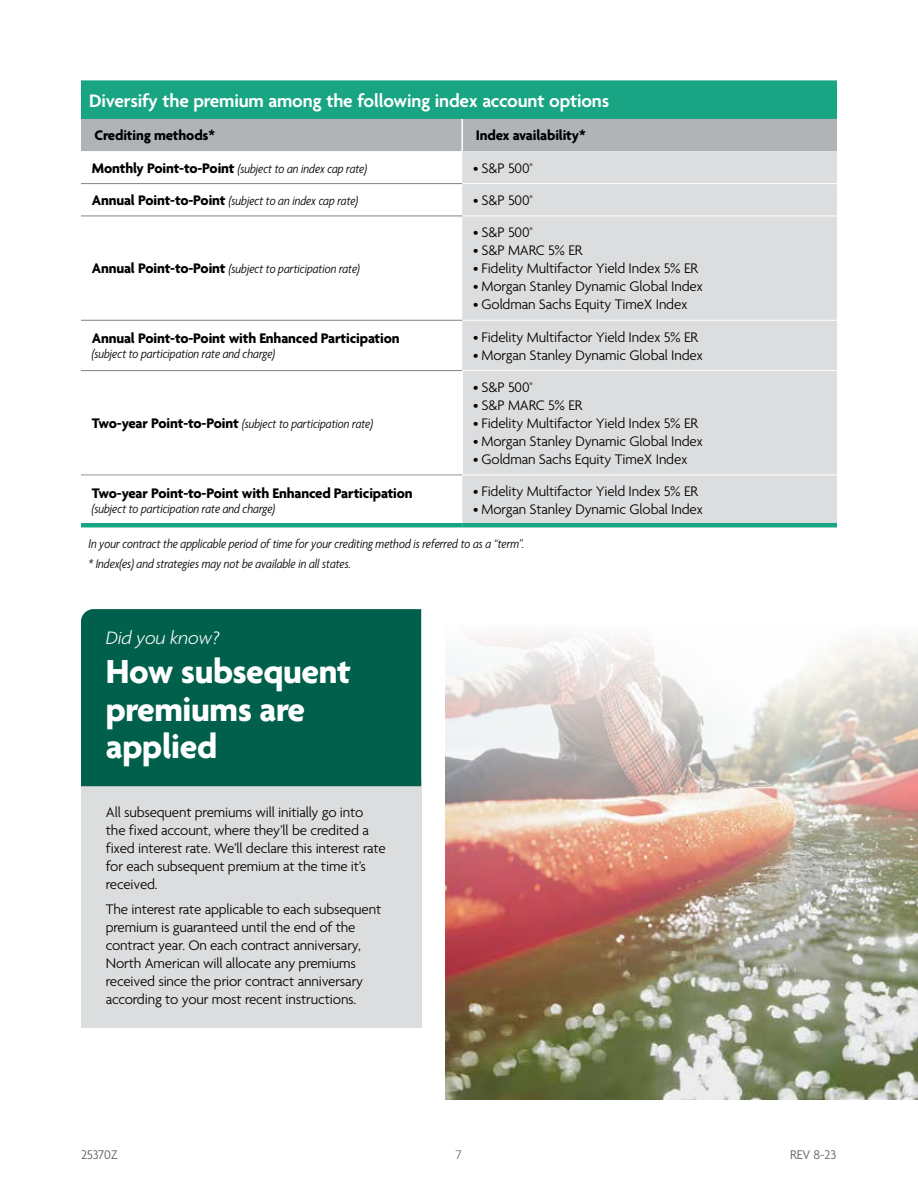
<style>
.page{position:relative;width:918px;height:1188px;background:#fff}
.page>*{position:absolute;margin:0;border:0;box-sizing:border-box;transform-origin:0 0}
.t1{font:700 36px/37.5px "Agenda";letter-spacing:-.01em;color:#fff}
.t2{font:600 19.5px "Agenda";letter-spacing:-.01em;color:#fff}
.t3{font:italic 300 19.5px "Agenda";letter-spacing:-.01em;color:#fff}
.t4{font:300 15px/18px "Agenda";letter-spacing:-.01em;color:#000}
.t5{font:700 15px "Agenda";letter-spacing:-.01em;color:#000}
.t6{font:italic 300 condensed 13.5px/20.2px "Agenda";color:#000}
.t7{font:300 13.5px "Agenda";letter-spacing:-.01em;color:#58595b}
.t8{font:300 13.5px "Agenda";color:#6d6e71}
.s1{font-weight:700;font-style:normal;font-stretch:normal;font-size:15px}
</style>
<div class="page">
<div style="left:82px;top:81px;width:754px;height:37px;background:#19a583"></div>
<div style="left:81px;top:80px;width:756px;height:39px;border:2px solid #19a583"></div>
<div style="left:81px;top:119px;width:756px;height:32px;background:#b1b4b6"></div>
<svg style="left:81px;top:184px;width:381px;height:136px"></svg>
<div style="left:462px;top:151px;width:375px;height:372px;background:#dcddde"></div>
<hr style="left:81px;top:183px;width:381px;height:1px;background:#808285">
<hr style="left:462px;top:183px;width:375px;height:1px;background:#fff">
<hr style="left:462px;top:216px;width:375px;height:1px;background:#fff">
<hr style="left:462px;top:320px;width:375px;height:1px;background:#fff">
<hr style="left:462px;top:370px;width:375px;height:1px;background:#fff">
<hr style="left:461px;top:119px;width:2px;height:32px;background:#fff">
<hr style="left:81px;top:216px;width:381px;height:1px;background:#808285">
<hr style="left:81px;top:320px;width:381px;height:1px;background:#808285">
<hr style="left:81px;top:370px;width:381px;height:1px;background:#808285">
<hr style="left:81px;top:475px;width:381px;height:1px;background:#939598">
<hr style="left:462px;top:475px;width:375px;height:1px;background:#fff">
<hr style="left:81px;top:523px;width:381px;height:4px;background:#19a583">
<hr style="left:462px;top:523px;width:375px;height:4px;background:#19a583">
<div style="left:81px;top:780px;width:340px;height:248px;background:#dcddde"></div>
<div style="left:81px;top:609px;width:340px;height:177px;background:#00604b"></div>
<img style="left:446px;top:634px;width:472px;height:466px">
<h2 class="t2" style="left:89px;top:90px;width:521px">Diversify the premium among the following index account options</h2>
<p class="t5" style="left:94px;top:128px;width:122px">Crediting methods*</p>
<p class="t5" style="left:476px;top:128px;width:111px">Index availability*</p>
<p class="t6" style="left:92px;top:158px;width:277px"><span class="s1">Monthly Point-to-Point</span> (subject to an index cap rate)</p>
<p class="t4" style="left:473px;top:160px;width:61px">• S&amp;P 500<sup>®</sup></p>
<p class="t6" style="left:92px;top:190px;width:268px"><span class="s1">Annual Point-to-Point</span> (subject to an index cap rate)</p>
<p class="t4" style="left:473px;top:192px;width:61px">• S&amp;P 500<sup>®</sup></p>
<p class="t6" style="left:92px;top:259px;width:270px"><span class="s1">Annual Point-to-Point</span> (subject to participation rate)</p>
<p class="t5" style="left:92px;top:330px;width:309px">Annual Point-to-Point with Enhanced Participation</p>
<p class="t6" style="left:92px;top:344px;width:185px">(subject to participation rate and charge)</p>
<p class="t6" style="left:92px;top:413px;width:283px"><span class="s1">Two-year Point-to-Point</span> (subject to participation rate)</p>
<p class="t4" style="left:473px;top:225px;width:61px">• S&amp;P 500<sup>®</sup></p>
<p class="t4" style="left:473px;top:243px;width:111px">• S&amp;P MARC 5% ER</p>
<p class="t4" style="left:473px;top:261px;width:227px">• Fidelity Multifactor Yield Index 5% ER</p>
<p class="t4" style="left:473px;top:279px;width:232px">• Morgan Stanley Dynamic Global Index</p>
<p class="t4" style="left:473px;top:297px;width:216px">• Goldman Sachs Equity TimeX Index</p>
<p class="t4" style="left:473px;top:329px;width:227px">• Fidelity Multifactor Yield Index 5% ER</p>
<p class="t4" style="left:473px;top:347px;width:232px">• Morgan Stanley Dynamic Global Index</p>
<p class="t4" style="left:473px;top:379px;width:61px">• S&amp;P 500<sup>®</sup></p>
<p class="t4" style="left:473px;top:397px;width:111px">• S&amp;P MARC 5% ER</p>
<p class="t4" style="left:473px;top:415px;width:227px">• Fidelity Multifactor Yield Index 5% ER</p>
<p class="t4" style="left:473px;top:433px;width:232px">• Morgan Stanley Dynamic Global Index</p>
<p class="t4" style="left:473px;top:451px;width:216px">• Goldman Sachs Equity TimeX Index</p>
<p class="t4" style="left:473px;top:484px;width:227px">• Fidelity Multifactor Yield Index 5% ER</p>
<p class="t4" style="left:473px;top:502px;width:232px">• Morgan Stanley Dynamic Global Index</p>
<p class="t6" style="left:88px;top:533px;width:437px">In your contract the applicable period of time for your crediting method is referred to as a “term”. * Index(es) and strategies may not be available in all states.</p>
<p class="t5" style="left:92px;top:485px;width:322px">Two-year Point-to-Point with Enhanced Participation</p>
<p class="t6" style="left:92px;top:498px;width:185px">(subject to participation rate and charge)</p>
<h2 class="t3" style="left:106px;top:626px;width:115px">Did you know?</h2>
<h1 class="t1" style="left:106px;top:655px;width:247px">How subsequent premiums are applied</h1>
<p class="t4" style="left:106px;top:804px;width:281px">All subsequent premiums will initially go into the fixed account, where they’ll be credited a fixed interest rate. We’ll declare this interest rate for each subsequent premium at the time it’s received.</p>
<p class="t4" style="left:106px;top:901px;width:277px">The interest rate applicable to each subsequent premium is guaranteed until the end of the contract year. On each contract anniversary, North American will allocate any premiums received since the prior contract anniversary according to your most recent instructions.</p>
<p class="t7" style="left:81px;top:1147px;width:38px">25370Z</p>
<p class="t8" style="left:456px;top:1147px;width:8px">7</p>
<p class="t7" style="left:790px;top:1147px;width:48px">REV 8-23</p>
</div>
